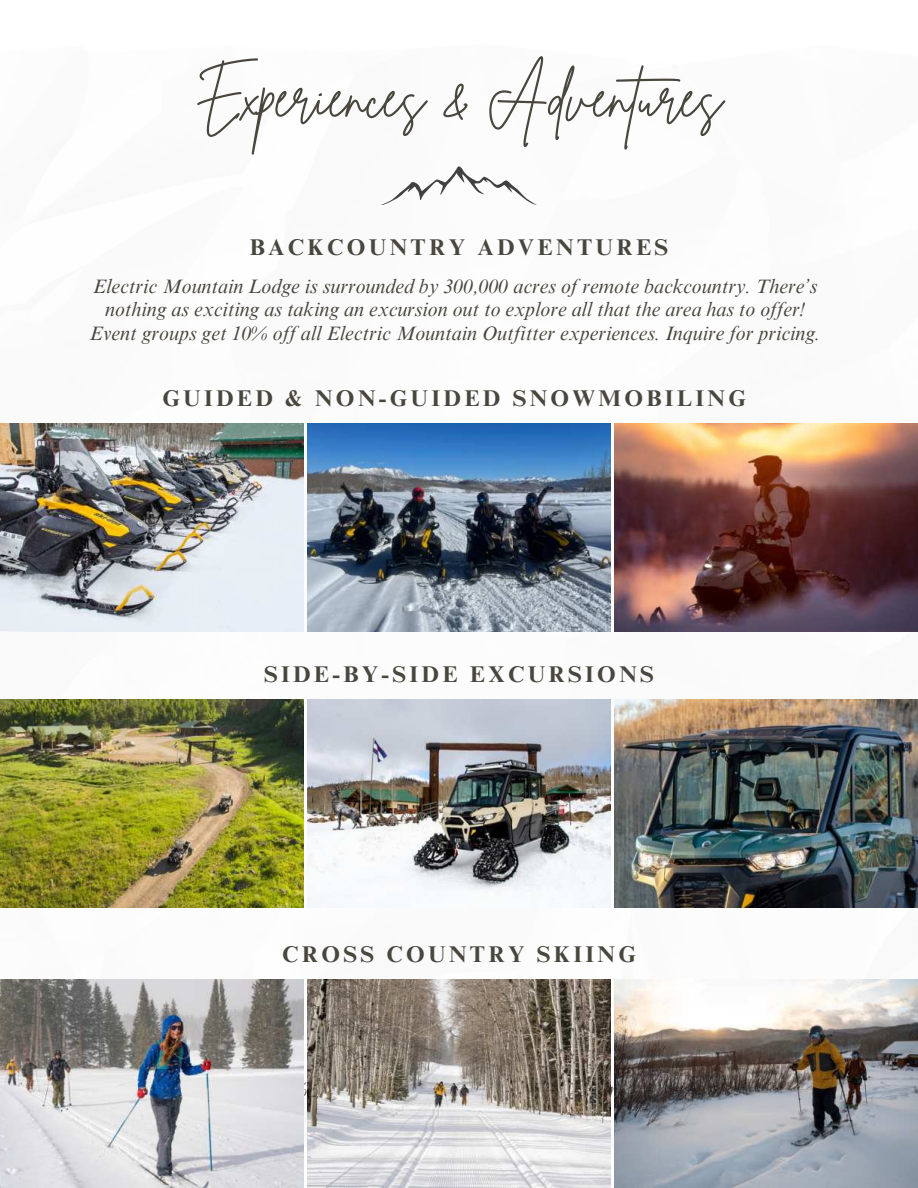
<style>
.page{position:relative;width:918px;height:1188px;background:#fff}
.page>*{position:absolute;margin:0;border:0;box-sizing:border-box;transform-origin:0 0}
.t1{font:57.3px "Brittany Signature";color:#49463e}
.t2{font:700 22.8px "Times NRMT Pro";letter-spacing:.145em;color:#49463e}
.t3{font:italic 19.8px/23.7px "Times NRMT Pro";color:#49463e;text-align:center}
</style>
<div class="page">
<svg style="left:381px;top:166px;width:156px;height:39px"></svg>
<img style="left:0;top:423px;width:304px;height:208px">
<img style="left:307px;top:423px;width:304px;height:208px">
<img style="left:614px;top:423px;width:304px;height:208px">
<img style="left:0;top:699px;width:304px;height:208px">
<img style="left:614px;top:699px;width:304px;height:208px">
<img style="left:307px;top:699px;width:304px;height:208px">
<img style="left:0;top:979px;width:304px;height:208px">
<img style="left:614px;top:979px;width:304px;height:208px">
<img style="left:307px;top:979px;width:304px;height:208px">
<h1 class="t1" style="left:195px;top:60px;width:529px">Experiences &amp; Adventures</h1>
<p class="t2" style="left:250px;top:233px;width:420px">BACKCOUNTRY ADVENTURES</p>
<p class="t3" style="left:90px;top:275px;width:733px">Electric Mountain Lodge is surrounded by 300,000 acres of remote backcountry. There’s nothing as exciting as taking an excursion out to explore all that the area has to offer!<br>Event groups get 10% off all Electric Mountain Outfitter experiences. Inquire for pricing.</p>
<p class="t2" style="left:162px;top:384px;width:585px">GUIDED &amp; NON-GUIDED SNOWMOBILING</p>
<p class="t2" style="left:264px;top:661px;width:391px">SIDE-BY-SIDE EXCURSIONS</p>
<p class="t2" style="left:282px;top:941px;width:355px">CROSS COUNTRY SKIING</p>
</div>
